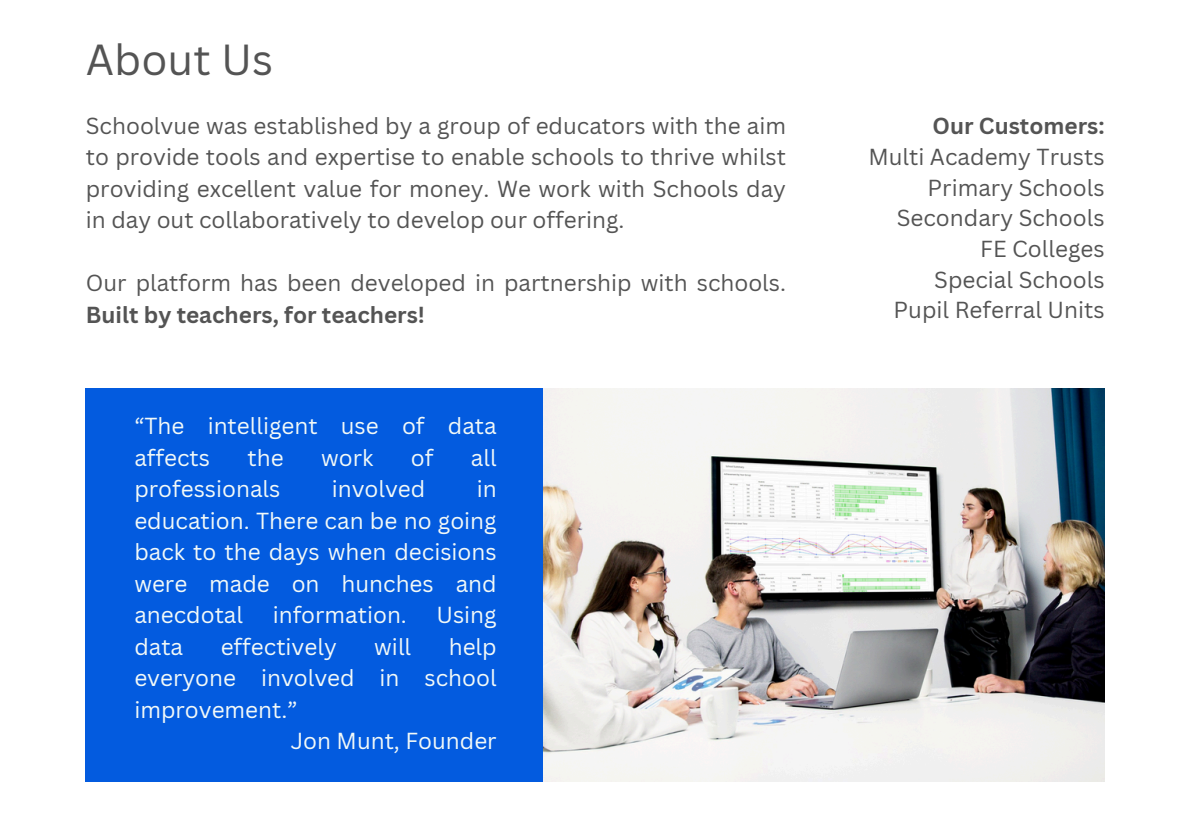
<style>
.page{position:relative;width:1191px;height:839px;background:#fff}
.page>*{position:absolute;margin:0;border:0;box-sizing:border-box;transform-origin:0 0}
.t1{font:42.2px "Canva Sans";color:#545454}
.t2{font:22.6px/31.6px "Canva Sans";color:#545454;text-align:justify}
.t3{font:22.6px/31.6px "Canva Sans";color:#f2f9f8;text-align:justify}
.t4{font:700 22.6px "Canva Sans";color:#545454}
.s1{font-weight:700}
</style>
<div class="page">
<div style="left:86px;top:388px;width:460px;height:393px;background:#035bdf"></div>
<img style="left:543px;top:388px;width:562px;height:393px">
<p class="t1" style="left:86px;top:30px;width:189px">About Us</p>
<p class="t2" style="left:86px;top:109px;width:702px">Schoolvue was established by a group of educators with the aim to provide tools and expertise to enable schools to thrive whilst providing excellent value for money. We work with Schools day in day out collaboratively to develop our offering.</p>
<p class="t2" style="left:86px;top:267px;width:702px">Our platform has been developed in partnership with schools.<br><span class="s1">Built by teachers, for teachers!</span></p>
<h1 class="t3" style="left:134px;top:409px;width:364px">“The intelligent use of data affects</h1>
<h1 class="t3" style="left:248px;top:441px;width:38px">the</h1>
<h1 class="t3" style="left:321px;top:441px;width:54px">work</h1>
<h1 class="t3" style="left:411px;top:441px;width:24px">of</h1>
<h1 class="t3" style="left:471px;top:441px;width:27px">all</h1>
<h1 class="t3" style="left:134px;top:472px;width:148px">professionals</h1>
<h1 class="t3" style="left:332px;top:472px;width:95px">involved</h1>
<h1 class="t3" style="left:134px;top:472px;width:364px;text-indent:342px">in education. There can be no going back to the days when decisions were made on hunches and anecdotal</h1>
<h1 class="t3" style="left:273px;top:598px;width:136px">information.</h1>
<h1 class="t3" style="left:436px;top:598px;width:62px">Using</h1>
<h1 class="t3" style="left:134px;top:630px;width:50px">data</h1>
<h1 class="t3" style="left:221px;top:630px;width:118px">effectively</h1>
<h1 class="t3" style="left:374px;top:630px;width:38px">will</h1>
<h1 class="t3" style="left:134px;top:630px;width:364px;text-indent:314px">help everyone involved in school improvement.”</h1>
<p class="t3" style="left:291px;top:724px;width:207px">Jon Munt, Founder</p>
<p class="t4" style="left:933px;top:110px;width:174px">Our Customers:</p>
<p class="t2" style="left:868px;top:140px;width:238px">Multi Academy Trusts</p>
<p class="t2" style="left:928px;top:171px;width:179px">Primary Schools</p>
<p class="t2" style="left:897px;top:202px;width:209px">Secondary Schools</p>
<p class="t2" style="left:980px;top:232px;width:126px">FE Colleges</p>
<p class="t2" style="left:934px;top:263px;width:172px">Special Schools</p>
<p class="t2" style="left:894px;top:294px;width:213px">Pupil Referral Units</p>
</div>
